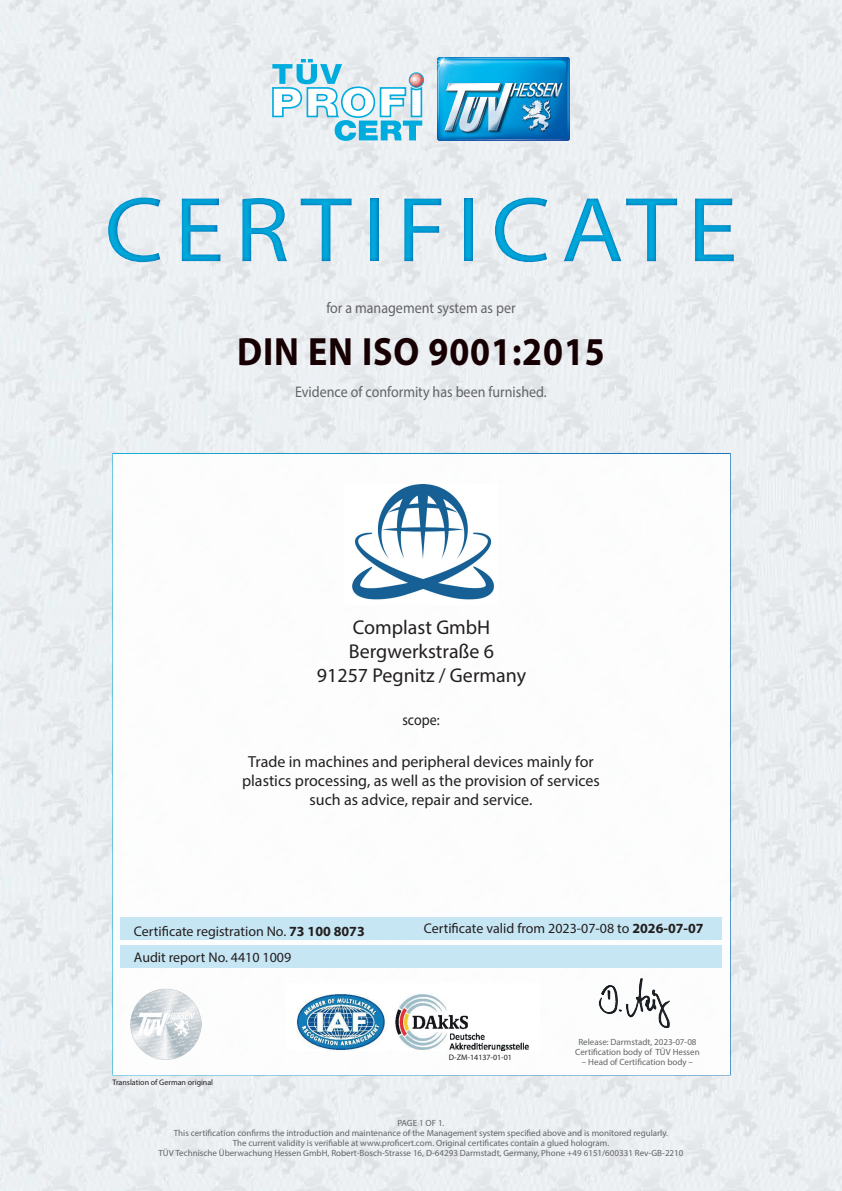
<style>
.page{position:relative;width:842px;height:1191px;background:#fff}
.page>*{position:absolute;margin:0;border:0;box-sizing:border-box;transform-origin:0 0}
.t1{font:93px "Myriad Pro";letter-spacing:.1em;color:#00acdd;scale:1.1 1}
.t2{font:700 39.6px "Myriad Pro";letter-spacing:.025em;color:#170003;scale:.91 1}
.t3{font:20px/24px "Myriad Pro";color:#231f20;text-align:center}
.t4{font:16px/19.2px "Myriad Pro";color:#231f20;text-align:center}
.t5{font:15.4px "Myriad Pro";color:#636366;scale:.91 1}
.t6{font:15.4px "Myriad Pro";color:#231f20;scale:.91 1}
.t7{font:14px/26px "Myriad Pro";color:#231f20}
.t8{font:9px/10px "Myriad Pro";color:#636366;text-align:center}
.t9{font:8px "Myriad Pro";color:#231f20}
.s1{font-weight:700}
</style>
<div class="page">
<img style="left:0;top:0;width:842px;height:1191px">
<img style="left:437px;top:57px;width:132px;height:83px">
<svg style="left:272px;top:59px;width:152px;height:82px"></svg>
<div style="left:112px;top:453px;width:619px;height:622px;background:#fff;border:2px solid #fff"></div>
<div style="left:120px;top:945px;width:602px;height:23px;background:#c1e4f4"></div>
<div style="left:121px;top:917px;width:601px;height:22px;background:#c1e4f4"></div>
<img style="left:598px;top:978px;width:72px;height:50px">
<img style="left:736px;top:724px;width:98px;height:40px">
<img style="left:735px;top:636px;width:95px;height:35px">
<img style="left:736px;top:549px;width:93px;height:35px">
<img style="left:737px;top:479px;width:91px;height:36px">
<img style="left:642px;top:1096px;width:99px;height:53px">
<img style="left:704px;top:939px;width:135px;height:41px">
<img style="left:297px;top:994px;width:232px;height:57px">
<div style="left:0;top:172px;width:842px;height:114px;background:#006bb6;opacity:.75"></div>
<img style="left:130px;top:988px;width:71px;height:71px">
<img style="left:352px;top:485px;width:143px;height:115px">
<h1 class="t1" style="left:104px;top:173px;width:577px">CERTIFICATE</h1>
<h3 class="t5" style="left:326px;top:298px;width:209px">for a management system as per</h3>
<h2 class="t2" style="left:237px;top:326px;width:406px">DIN EN ISO 9001:2015</h2>
<h3 class="t5" style="left:295px;top:382px;width:278px">Evidence of conformity has been furnished.</h3>
<h3 class="t3" style="left:317px;top:614px;width:211px">Complast GmbH<br>Bergwerkstraße 6<br>91257 Pegnitz / Germany</h3>
<h3 class="t6" style="left:402px;top:710px;width:42px">scope:</h3>
<h3 class="t4" style="left:242px;top:752px;width:359px">Trade in machines and peripheral devices mainly for plastics processing, as well as the provision of services such as advice, repair and service.</h3>
<h3 class="t7" style="left:134px;top:917px;width:232px">Certificate registration No. <span class="s1">73 100 8073<br></span>Audit report No. 4410 1009</h3>
<h3 class="t7" style="left:424px;top:915px;width:281px">Certificate valid from 2023-07-08 to <span class="s1">2026-07-07</span></h3>
<p class="t9" style="left:112px;top:1077px;width:102px">Translation of German original</p>
<p class="t9" style="left:449px;top:1052px;width:65px">D-ZM-14137-01-01</p>
<p class="t8" style="left:575px;top:1037px;width:126px">Release: Darmstadt, 2023-07-08<br>Certification body of TÜV Hessen</p>
<p class="t8" style="left:582px;top:1057px;width:113px">– Head of Certification body –</p>
<p class="t8" style="left:159px;top:1118px;width:526px">PAGE 1 OF 1.<br>This certification confirms the introduction and maintenance of the Management system specified above and is monitored regularly.<br>The current validity is verifiable at www.proficert.com. Original certificates contain a glued hologram.<br>TÜV Technische Überwachung Hessen GmbH, Robert-Bosch-Strasse 16, D-64293 Darmstadt, Germany, Phone +49 6151/600331 Rev-GB-2210</p>
</div>
